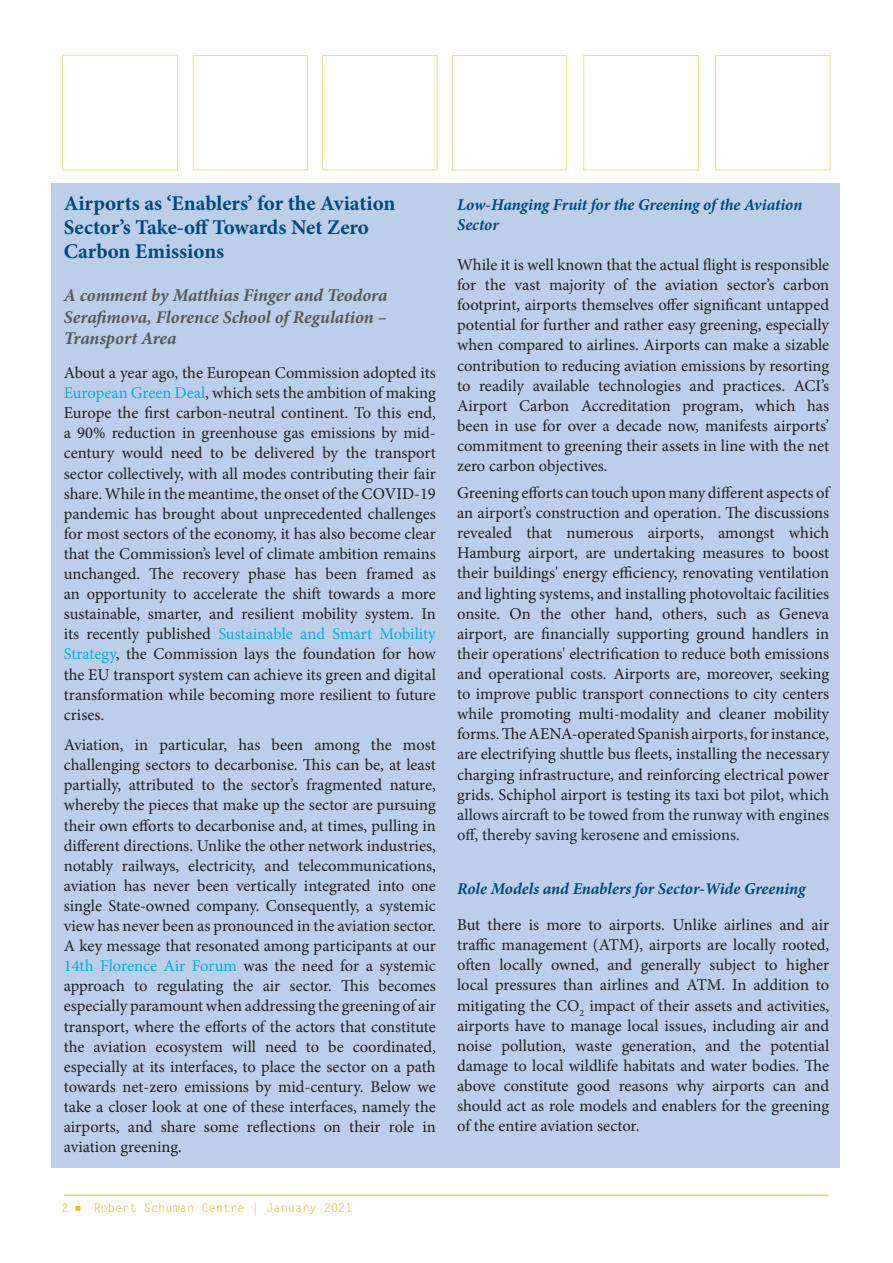
<style>
.page{position:relative;width:893px;height:1263px;background:#fff}
.page>*{position:absolute;margin:0;border:0;box-sizing:border-box;transform-origin:0 0}
.Header_1{font:700 21px/24px "Minion Pro";color:#00497b}
.Header_2{font:italic 700 18px/21.6px "Minion Pro";letter-spacing:-.005em;color:#57585a;text-align:justify}
.body_text{font:16.5px/20.1px "Minion Pro";color:#231f20;text-align:justify}
.Header_3{font:italic 700 16.5px/20.1px "Minion Pro";letter-spacing:-.005em;color:#00497b}
.t1{font:12px "Letter Gothic Std";color:#f8b617}
.s1{color:#00aeef}
.s2{color:#1c2a35}
</style>
<div class="page">
<hr style="left:64px;top:1195px;width:764px;height:1px;background:#f8b617">
<div style="left:51px;top:183px;width:789px;height:984px;background:#bccee9"></div>
<p class="Header_1" style="left:64px;top:191px;width:333px">Airports as ‘Enablers’ for the Aviation<br>Sector’s Take-off Towards Net Zero<br>Carbon Emissions</p>
<p class="Header_2" style="left:64px;top:284px;width:325px">A comment by Matthias Finger and Teodora Serafimova, Florence School of Regulation – Transport Area</p>
<p class="body_text" style="left:64px;top:363px;width:374px">About a year ago, the European Commission adopted its <span class="s1">European Green Deal</span>, which sets the ambition of making Europe the first carbon-neutral continent. To this end, a 90% reduction in greenhouse gas emissions by mid&shy;century would need to be delivered by the transport sector collectively, with all modes contributing their fair share. While in the meantime, the onset of the COVID-19 pandemic has brought about unprecedented challenges for most sectors of the economy, it has also become clear that the Commission’s level of climate ambition remains unchanged. The recovery phase has been framed as an opportunity to accelerate the shift towards a more sustainable, smarter, and resilient mobility system. In its recently published <span class="s1">Sustainable and Smart Mobility Strategy</span>, the Commission lays the foundation for how the EU transport system can achieve its green and digital transformation while becoming more resilient to future crises.</p>
<p class="body_text" style="left:64px;top:735px;width:374px">Aviation, in particular, has been among the most challenging sectors to decarbonise. This can be, at least partially, attributed to the sector’s fragmented nature, whereby the pieces that make up the sector are pursuing their own efforts to decarbonise and, at times, pulling in different directions. Unlike the other network industries, notably railways, electricity, and telecommunications, aviation has never been vertically integrated into one single State-owned company. Consequently, a systemic view has never been as pronounced in the aviation sector.<br>A key message that resonated among participants at our <span class="s1">14th Florence Air Forum</span> was the need for a systemic approach to regulating the air sector. This becomes especially paramount when addressing the greening of air transport, where the efforts of the actors that constitute the aviation ecosystem will need to be coordinated, especially at its interfaces, to place the sector on a path towards net-zero emissions by mid-century. Below we take a closer look at one of these interfaces, namely the airports, and share some reflections on their role in aviation greening.</p>
<p class="t1" style="left:62px;top:1201px;width:292px">2 ■ Robert Schuman Centre | January 2021</p>
<p class="Header_3" style="left:457px;top:194px;width:347px">Low-Hanging Fruit for the Greening of the Aviation<br>Sector</p>
<p class="body_text" style="left:457px;top:255px;width:374px">While it is well known that the actual flight is responsible for the vast majority of the aviation sector’s carbon footprint, airports themselves offer significant untapped potential for further and rather easy greening, especially when compared to airlines. Airports can make a sizable contribution to reducing aviation emissions by resorting to readily available technologies and practices. ACI’s Airport Carbon Accreditation program, which has been in use for over a decade now, manifests airports’ commitment to greening their assets in line with the net zero carbon objectives.</p>
<p class="body_text" style="left:457px;top:483px;width:374px">Greening efforts can touch upon many different aspects of an airport’s construction and operation. The discussions revealed that numerous airports, amongst which Hamburg airport, are undertaking measures to boost their buildings' energy efficiency, renovating ventilation and lighting systems, and installing photovoltaic facilities onsite. On the other hand, others, such as Geneva airport, are financially supporting ground handlers in their operations' electrification to reduce both emissions and operational costs. Airports are, moreover, seeking to improve public transport connections to city centers while promoting multi-modality and cleaner mobility forms. The AENA-operated Spanish airports, for instance, are electrifying shuttle bus fleets, installing the necessary charging infrastructure, and reinforcing electrical power grids. Schiphol airport is testing its <span class="s2">taxi bot pilot, which allows aircraft to be towed from the runway with engines off, thereby saving kerosene and emissions.</span></p>
<p class="Header_3" style="left:457px;top:878px;width:350px">Role Models and Enablers for Sector-Wide Greening</p>
<p class="body_text" style="left:457px;top:915px;width:374px">But there is more to airports. Unlike airlines and air traffic management (ATM), airports are locally rooted, often locally owned, and generally subject to higher local pressures than airlines and ATM. In addition to mitigating the CO<sub>2</sub> impact of their assets and activities, airports have to manage local issues, including air and noise pollution, waste generation, and the potential damage to local wildlife habitats and water bodies. The above constitute good reasons why airports can and should act as role models and enablers for the greening of the entire aviation sector.</p>
</div>
